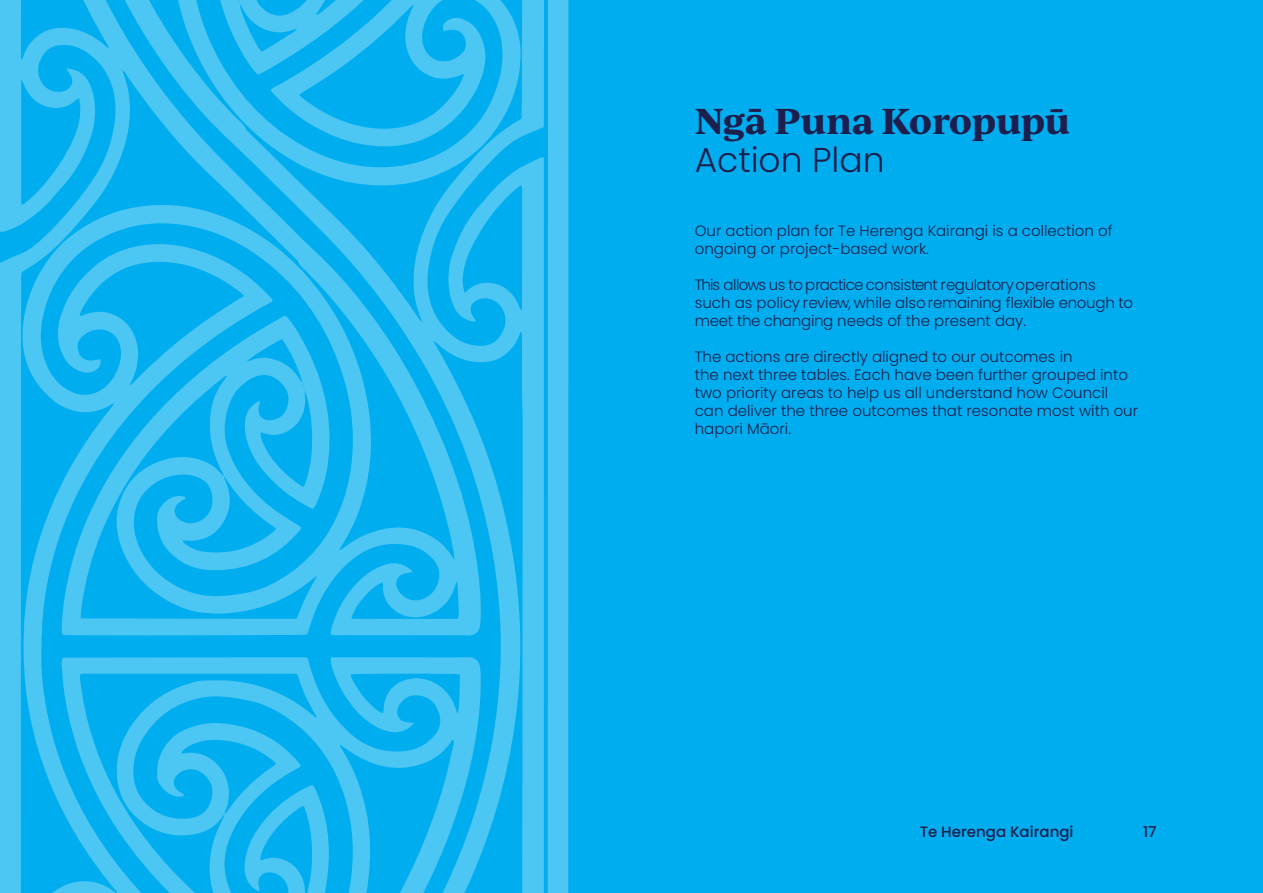
<style>
.page{position:relative;width:1263px;height:893px;background:#00aeef}
.page>*{position:absolute;margin:0;border:0;box-sizing:border-box;transform-origin:0 0}
.H1__Te_Reo{font:700 34.5px "Ivy Journal";letter-spacing:-.015em;color:#1c1e4d}
.H1__English{font:300 34.5px "Poppins";color:#1c1e4d}
.Body{font:300 15px/18px "Poppins";color:#1c1e4d}
.Body-2{font:300 15px/18px "Poppins";letter-spacing:-.02em;color:#1c1e4d}
.t1{font:500 15px "Poppins";color:#1c1e4d}
</style>
<div class="page">
<svg style="left:481px;top:0;width:63px;height:893px;fill:#4cc6f3"></svg>
<svg style="left:0;top:0;width:481px;height:893px"></svg>
<div style="left:548px;top:0;width:21px;height:893px;background:#4cc6f3"></div>
<svg style="left:303px;top:382px;width:2px;height:9px"></svg>
<p class="H1__Te_Reo" style="left:695px;top:95px;width:377px">Ngā Puna Koropupū</p>
<p class="H1__English" style="left:695px;top:140px;width:191px">Action Plan</p>
<p class="Body" style="left:695px;top:222px;width:419px">Our action plan for Te Herenga Kairangi is a collection of ongoing or project-based work.</p>
<p class="Body-2" style="left:695px;top:276px;width:440px">This allows us to practice consistent regulatory operations such as policy review, while also remaining flexible enough to meet the changing needs of the present day.</p>
<p class="Body" style="left:695px;top:348px;width:445px">The actions are directly aligned to our outcomes in<br>the next three tables. Each have been further grouped into two priority areas to help us all understand how Council can deliver the three outcomes that resonate most with our hapori Māori.</p>
<p class="t1" style="left:920px;top:823px;width:155px">Te Herenga Kairangi</p>
<p class="t1" style="left:1143px;top:823px;width:15px">17</p>
</div>
